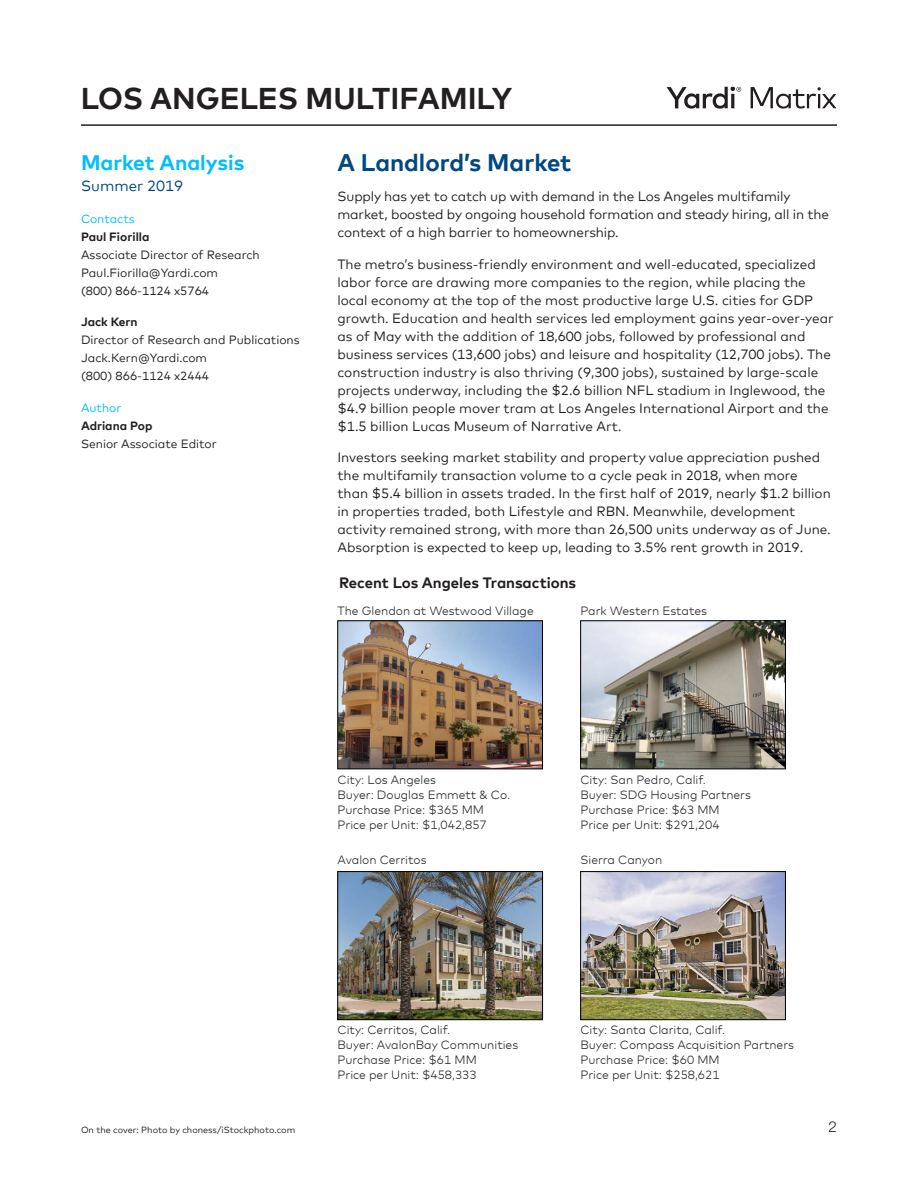
<style>
.page{position:relative;width:918px;height:1188px;background:#fff}
.page>*{position:absolute;margin:0;border:0;box-sizing:border-box;transform-origin:0 0}
.Heading_1{font:700 30px "Mark Offc Pro";color:#231f20}
.Matrix_Head{font:700 24px "Mark Offc Pro";color:#004881}
.Matrix_Body_Note{font:700 21px "Mark Offc Pro";color:#00beff}
.Matrix_Chart_Heads{font:700 15px "Mark Offc Pro";color:#231f20}
.Matrix_Body_Note-2{font:15px "Mark Offc Pro";color:#00467f}
.t1{font:300 15px "Helvetica Neue LT Std";color:#231f20}
.Matrix_Body{font:13.5px/18px "Mark Offc Pro";color:#231f20}
.t2{font:300 12px/15px "Mark Offc Pro";color:#231f20}
.Matrix_Body_Note-3{font:12px/18px "Mark Offc Pro";color:#231f20}
.Matrix_Body_Note-4{font:12px "Mark Offc Pro";color:#00bdff}
.Matrix_Body_Note-5{font:9px "Mark Offc Pro";color:#231f20}
.s1{font-weight:700}
</style>
<div class="page">
<hr style="left:81px;top:124px;width:756px;height:2px;background:#231f20">
<svg style="left:667px;top:86px;width:74px;height:23px"></svg>
<svg style="left:751px;top:87px;width:85px;height:22px"></svg>
<img style="left:582px;top:623px;width:202px;height:144px">
<div style="left:580px;top:621px;width:206px;height:148px;border:1px solid #000"></div>
<img style="left:582px;top:873px;width:202px;height:145px">
<div style="left:580px;top:871px;width:206px;height:149px;border:1px solid #000"></div>
<img style="left:340px;top:623px;width:201px;height:144px">
<div style="left:338px;top:621px;width:205px;height:148px;border:1px solid #000"></div>
<img style="left:340px;top:873px;width:201px;height:145px">
<div style="left:338px;top:871px;width:205px;height:149px;border:1px solid #000"></div>
<p class="Heading_1" style="left:81px;top:75px;width:433px">LOS ANGELES MULTIFAMILY</p>
<p class="Matrix_Body_Note" style="left:81px;top:147px;width:165px">Market Analysis</p>
<p class="Matrix_Body_Note-2" style="left:81px;top:175px;width:104px">Summer 2019</p>
<p class="Matrix_Body_Note-4" style="left:81px;top:209px;width:55px">Contacts</p>
<p class="Matrix_Body_Note-3" style="left:81px;top:226px;width:180px"><span class="s1">Paul Fiorilla<br></span>Associate Director of Research<br>Paul.Fiorilla@Yardi.com<br>(800) 866-1124 x5764</p>
<p class="Matrix_Body_Note-3" style="left:81px;top:312px;width:220px"><span class="s1">Jack Kern<br></span>Director of Research and Publications<br>Jack.Kern@Yardi.com<br>(800) 866-1124 x2444</p>
<p class="Matrix_Body_Note-4" style="left:81px;top:398px;width:42px">Author</p>
<p class="Matrix_Body_Note-3" style="left:81px;top:415px;width:137px"><span class="s1">Adriana Pop<br></span>Senior Associate Editor</p>
<p class="Matrix_Head" style="left:338px;top:144px;width:235px">A Landlord’s Market</p>
<p class="Matrix_Body" style="left:338px;top:186px;width:493px">Supply has yet to catch up with demand in the Los Angeles multifamily market, boosted by ongoing household formation and steady hiring, all in the context of a high barrier to homeownership.</p>
<p class="Matrix_Body" style="left:338px;top:254px;width:498px">The metro’s business-friendly environment and well-educated, specialized labor force are drawing more companies to the region, while placing the local economy at the top of the most productive large U.S. cities for GDP growth. Education and health services led employment gains year-over-year as of May with the addition of 18,600 jobs, followed by professional and business services (13,600 jobs) and leisure and hospitality (12,700 jobs). The construction industry is also thriving (9,300 jobs), sustained by large-scale projects underway, including the $2.6 billion NFL stadium in Inglewood, the $4.9 billion people mover tram at Los Angeles International Airport and the $1.5 billion Lucas Museum of Narrative Art.</p>
<p class="Matrix_Body" style="left:338px;top:447px;width:495px">Investors seeking market stability and property value appreciation pushed the multifamily transaction volume to a cycle peak in 2018, when more than $5.4 billion in assets traded. In the first half of 2019, nearly $1.2 billion in properties traded, both Lifestyle and RBN. Meanwhile, development activity remained strong, with more than 26,500 units underway as of June.<br>Absorption is expected to keep up, leading to 3.5% rent growth in 2019.</p>
<p class="Matrix_Chart_Heads" style="left:339px;top:571px;width:239px">Recent Los Angeles Transactions</p>
<p class="t2" style="left:338px;top:602px;width:198px">The Glendon at Westwood Village</p>
<p class="t2" style="left:580px;top:602px;width:128px">Park Western Estates</p>
<p class="t2" style="left:338px;top:771px;width:174px">City: Los Angeles<br>Buyer: Douglas Emmett &amp; Co.<br>Purchase Price: $365 MM</p>
<p class="t2" style="left:338px;top:816px;width:151px">Price per Unit: $1,042,857</p>
<p class="t2" style="left:338px;top:852px;width:91px">Avalon Cerritos</p>
<p class="t2" style="left:580px;top:771px;width:127px">City: San Pedro, Calif.</p>
<p class="t2" style="left:580px;top:786px;width:172px">Buyer: SDG Housing Partners<br>Purchase Price: $63 MM</p>
<p class="t2" style="left:580px;top:816px;width:141px">Price per Unit: $291,204</p>
<p class="t2" style="left:580px;top:852px;width:83px">Sierra Canyon</p>
<p class="Matrix_Body_Note-5" style="left:81px;top:1123px;width:216px">On the cover: Photo by choness/iStockphoto.com</p>
<p class="t2" style="left:338px;top:1022px;width:182px">City: Cerritos, Calif.<br>Buyer: AvalonBay Communities<br>Purchase Price: $61 MM</p>
<p class="t2" style="left:338px;top:1067px;width:141px">Price per Unit: $458,333</p>
<p class="t2" style="left:580px;top:1022px;width:215px">City: Santa Clarita, Calif.<br>Buyer: Compass Acquisition Partners<br>Purchase Price: $60 MM</p>
<p class="t2" style="left:580px;top:1067px;width:141px">Price per Unit: $258,621</p>
<p class="t1" style="left:829px;top:1118px;width:10px">2</p>
</div>
